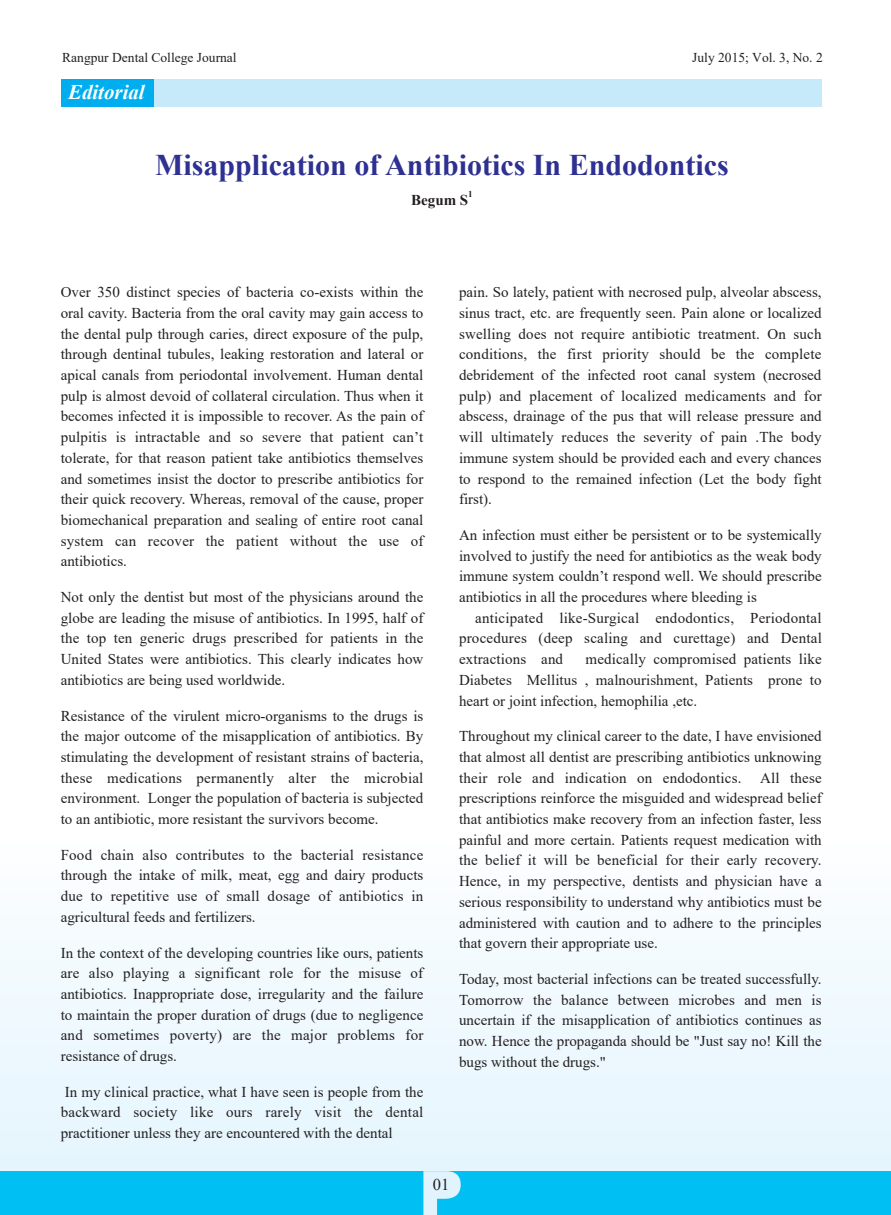
<style>
.page{position:relative;width:891px;height:1215px;background:#fff}
.page>*{position:absolute;margin:0;border:0;box-sizing:border-box;transform-origin:0 0}
.t1{font:700 30px "Times New Roman";color:#2e3092}
.t2{font:italic 700 20.85px "Times New Roman";color:#fff}
.t3{font:16.5px "Times New Roman";color:#231f20}
.t4{font:15px/20.7px "Times New Roman";color:#231f20;text-align:justify}
.t5{font:700 15px "Times New Roman";color:#231f20}
.t6{font:13.5px "Times New Roman";color:#231f20}
.t7{font:700 9px "Times New Roman";color:#231f20}
</style>
<div class="page">
<div style="left:61px;top:80px;width:93px;height:27px;background:#00aeef"></div>
<div style="left:154px;top:80px;width:668px;height:27px;background:#c7eafb"></div>
<div style="left:0;top:810px;width:891px;height:405px;background:linear-gradient(to right,#f2fafe,#f2fafe)"></div>
<div style="left:0;top:1171px;width:891px;height:44px;background:#00c0f3"></div>
<svg style="left:423px;top:1171px;width:38px;height:44px"></svg>
<p class="t6" style="left:62px;top:48px;width:176px">Rangpur Dental College Journal</p>
<p class="t6" style="left:692px;top:48px;width:132px">July 2015; Vol. 3, No. 2</p>
<h2 class="t2" style="left:68px;top:77px;width:78px">Editorial</h2>
<h1 class="t1" style="left:155px;top:144px;width:575px">Misapplication of Antibiotics In Endodontics</h1>
<p class="t5" style="left:411px;top:189px;width:59px">Begum S</p>
<p class="t7" style="left:468px;top:188px;width:6px">1</p>
<p class="t4" style="left:61px;top:281px;width:364px">Over 350 distinct species of bacteria co-exists within the oral cavity. Bacteria from the oral cavity may gain access to the dental pulp through caries, direct exposure of the pulp, through dentinal tubules, leaking restoration and lateral or apical canals from periodontal involvement. Human dental pulp is almost devoid of collateral circulation. Thus when it becomes infected it is impossible to recover. As the pain of pulpitis is intractable and so severe that patient can’t tolerate, for that reason patient take antibiotics themselves and sometimes insist the doctor to prescribe antibiotics for their quick recovery. Whereas, removal of the cause, proper biomechanical preparation and sealing of entire root canal system can recover the patient without the use of antibiotics.</p>
<p class="t4" style="left:61px;top:586px;width:364px">Not only the dentist but most of the physicians around the globe are leading the misuse of antibiotics. In 1995, half of the top ten generic drugs prescribed for patients in the United States were antibiotics. This clearly indicates how antibiotics are being used worldwide.</p>
<p class="t4" style="left:61px;top:705px;width:364px">Resistance of the virulent micro-organisms to the drugs is the major outcome of the misapplication of antibiotics. By stimulating the development of resistant strains of bacteria, these medications permanently alter the microbial environment. Longer the population of bacteria is subjected to an antibiotic, more resistant the survivors become.</p>
<p class="t4" style="left:61px;top:844px;width:364px">Food chain also contributes to the bacterial resistance through the intake of milk, meat, egg and dairy products due to repetitive use of small dosage of antibiotics in agricultural feeds and fertilizers.</p>
<p class="t4" style="left:61px;top:942px;width:364px">In the context of the developing countries like ours, patients are also playing a significant role for the misuse of antibiotics. Inappropriate dose, irregularity and the failure to maintain the proper duration of drugs (due to negligence and sometimes poverty) are the major problems for resistance of drugs.</p>
<p class="t4" style="left:61px;top:1081px;width:364px">In my clinical practice, what I have seen is people from the backward society like ours rarely visit the dental practitioner unless they are encountered with the dental</p>
<p class="t4" style="left:459px;top:281px;width:364px">pain. So lately, patient with necrosed pulp, alveolar abscess, sinus tract, etc. are frequently seen. Pain alone or localized swelling does not require antibiotic treatment. On such conditions, the first priority should be the complete debridement of the infected root canal system (necrosed pulp) and placement of localized medicaments and for abscess, drainage of the pus that will release pressure and will ultimately reduces the severity of pain .The body immune system should be provided each and every chances to respond to the remained infection (Let the body fight first).</p>
<p class="t4" style="left:459px;top:524px;width:364px">An infection must either be persistent or to be systemically involved to justify the need for antibiotics as the weak body immune system couldn’t respond well. We should prescribe antibiotics in all the procedures where bleeding is</p>
<p class="t4" style="left:459px;top:607px;width:364px;text-indent:16px">anticipated like-Surgical endodontics, Periodontal procedures (deep scaling and curettage) and Dental extractions and</p>
<p class="t4" style="left:459px;top:648px;width:364px;text-indent:127px">medically compromised patients like Diabetes Mellitus , malnourishment, Patients prone to heart or joint infection, hemophilia ,etc.</p>
<p class="t4" style="left:459px;top:725px;width:364px">Throughout my clinical career to the date, I have envisioned that almost all dentist are prescribing antibiotics unknowing their role and indication on endodontics. All these prescriptions reinforce the misguided and widespread belief that antibiotics make recovery from an infection faster, less painful and more certain. Patients request medication with the belief it will be beneficial for their early recovery.<br>Hence, in my perspective, dentists and physician have a serious responsibility to understand why antibiotics must be administered with caution and to adhere to the principles that govern their appropriate use.</p>
<p class="t4" style="left:459px;top:968px;width:364px">Today, most bacterial infections can be treated successfully.<br>Tomorrow the balance between microbes and men is uncertain if the misapplication of antibiotics continues as now. Hence the propaganda should be "Just say no! Kill the bugs without the drugs."</p>
<p class="t3" style="left:433px;top:1173px;width:18px">01</p>
</div>
